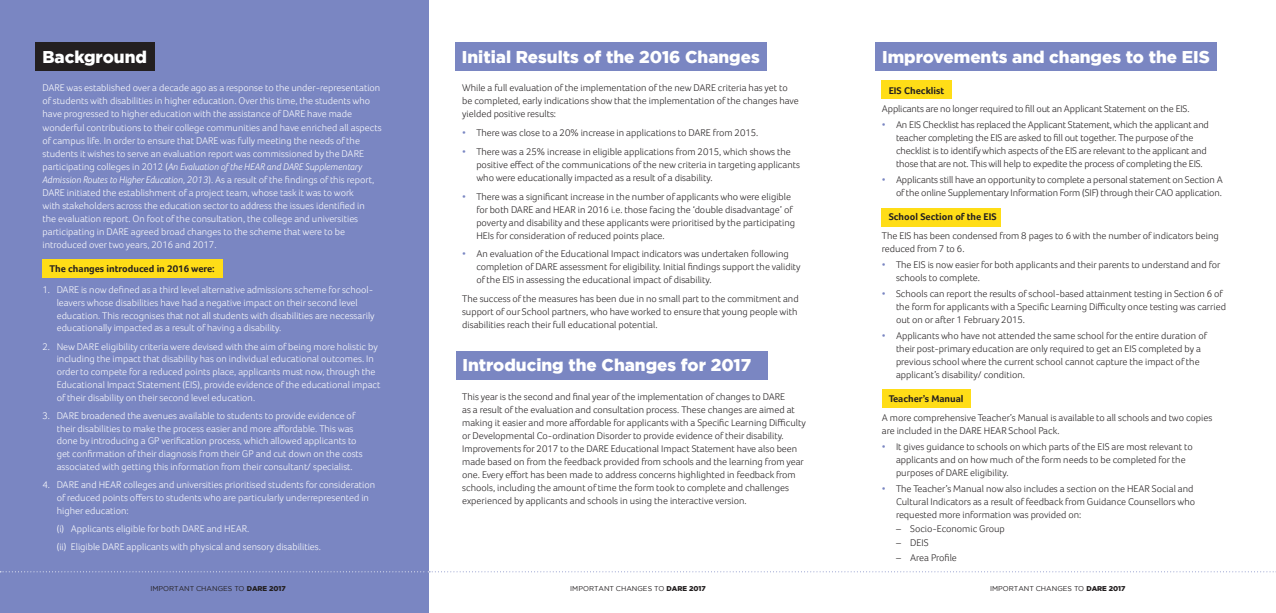
<style>
.page{position:relative;width:1276px;height:613px;background:#fff}
.page>*{position:absolute;margin:0;border:0;box-sizing:border-box;transform-origin:0 0}
.t1{font:900 17px "Gotham";color:#fff}
.t2{font:300 10px/13px "Foco";color:#231f20}
.t3{font:300 10px/12.7px "Foco";color:#fff}
.t4{font:700 10px "Foco";color:#231f20}
.t5{font:7px "Gotham";color:#231f20}
.s1{font-style:italic}
.s2{color:#7a86c2}
.s3{font-weight:900}
</style>
<div class="page">
<div style="left:0;top:0;width:428px;height:612px;background:#7a86c2"></div>
<div style="left:36px;top:43px;width:119px;height:28px;background:#231f20"></div>
<div style="left:455px;top:43px;width:312px;height:28px;background:#7a86c2"></div>
<div style="left:875px;top:43px;width:342px;height:28px;background:#7a86c2"></div>
<div style="left:456px;top:351px;width:311px;height:28px;background:#7a86c2"></div>
<div style="left:43px;top:259px;width:180px;height:19px;background:#ffdd17"></div>
<div style="left:882px;top:81px;width:70px;height:18px;background:#ffdd17"></div>
<div style="left:882px;top:208px;width:119px;height:18px;background:#ffdd17"></div>
<div style="left:882px;top:388px;width:88px;height:19px;background:#ffdd17"></div>
<svg style="left:0;top:571px;width:1276px;height:1px"></svg>
<h1 class="t1" style="left:42px;top:45px;width:106px">Background</h1>
<h1 class="t1" style="left:462px;top:45px;width:299px">Initial Results of the 2016 Changes</h1>
<h1 class="t1" style="left:882px;top:45px;width:329px">Improvements and changes to the EIS</h1>
<p class="t3" style="left:43px;top:81px;width:341px;line-height:13px">DARE was established over a decade ago as a response to the under-representation of students with disabilities in higher education. Over this time, the students who have progressed to higher education with the assistance of DARE have made wonderful contributions to their college communities and have enriched all aspects of campus life. In order to ensure that DARE was fully meeting the needs of the students it wishes to serve an evaluation report was commissioned by the DARE participating colleges in 2012 (<span class="s1">An Evaluation of the HEAR and DARE Supplementary Admission Routes to Higher Education, 2013</span>). As a result of the findings of this report, DARE initiated the establishment of a project team, whose task it was to work<br>with stakeholders across the education sector to address the issues identified in<br>the evaluation report. On foot of the consultation, the college and universities participating in DARE agreed broad changes to the scheme that were to be introduced over two years, 2016 and 2017.</p>
<p class="t4" style="left:49px;top:262px;width:167px">The changes introduced in 2016 were:</p>
<p class="t3" style="left:57px;top:283px;width:319px;text-indent:-14px">1. DARE is now defined as a third level alternative admissions scheme for school&shy;leavers whose disabilities have had a negative impact on their second level education. This recognises that not all students with disabilities are necessarily educationally impacted as a result of having a disability.</p>
<p class="t3" style="left:57px;top:340px;width:325px;text-indent:-14px">2. New DARE eligibility criteria were devised with the aim of being more holistic by including the impact that disability has on individual educational outcomes. In order to compete for a reduced points place, applicants must now, through the Educational Impact Statement (EIS), provide evidence of the educational impact of their disability on their second level education.</p>
<p class="t3" style="left:57px;top:409px;width:308px;text-indent:-14px">3. DARE broadened the avenues available to students to provide evidence of their disabilities to make the process easier and more affordable. This was done by introducing a GP verification process, which allowed applicants to get confirmation of their diagnosis from their GP and cut down on the costs associated with getting this information from their consultant/ specialist.</p>
<p class="t3" style="left:57px;top:478px;width:320px;text-indent:-14px">4. DARE and HEAR colleges and universities prioritised students for consideration of reduced points offers to students who are particularly underrepresented in higher education:</p>
<p class="t3" style="left:57px;top:519px;width:266px;line-height:18.4px">(i) Applicants eligible for both DARE and HEAR.<br>(ii) Eligible DARE applicants with physical and sensory disabilities.</p>
<p class="t2" style="left:462px;top:81px;width:338px">While a full evaluation of the implementation of the new DARE criteria has yet to be completed, early indications show that the implementation of the changes have yielded positive results:</p>
<p class="t2" style="left:462px;top:126px;width:298px"><span class="s2">•</span> There was close to a 20% increase in applications to DARE from 2015.</p>
<p class="t2" style="left:476px;top:145px;width:325px;text-indent:-14px"><span class="s2">•</span> There was a 25% increase in eligible applications from 2015, which shows the positive effect of the communications of the new criteria in targeting applicants who were educationally impacted as a result of a disability.</p>
<p class="t2" style="left:476px;top:189px;width:320px;text-indent:-14px"><span class="s2">•</span> There was a significant increase in the number of applicants who were eligible for both DARE and HEAR in 2016 i.e. those facing the ‘double disadvantage’ of poverty and disability and these applicants were prioritised by the participating HEIs for consideration of reduced points place.</p>
<p class="t2" style="left:476px;top:247px;width:326px;text-indent:-14px"><span class="s2">•</span> An evaluation of the Educational Impact indicators was undertaken following completion of DARE assessment for eligibility. Initial findings support the validity of the EIS in assessing the educational impact of disability.</p>
<p class="t2" style="left:462px;top:292px;width:338px;text-align:justify">The success of the measures has been due in no small part to the commitment and support of our School partners, who have worked to ensure that young people with disabilities reach their full educational potential.</p>
<h1 class="t1" style="left:462px;top:353px;width:290px">Introducing the Changes for 2017</h1>
<p class="t2" style="left:462px;top:390px;width:345px">This year is the second and final year of the implementation of changes to DARE<br>as a result of the evaluation and consultation process. These changes are aimed at making it easier and more affordable for applicants with a Specific Learning Difficulty or Developmental Co-ordination Disorder to provide evidence of their disability.<br>Improvements for 2017 to the DARE Educational Impact Statement have also been made based on from the feedback provided from schools and the learning from year one. Every effort has been made to address concerns highlighted in feedback from schools, including the amount of time the form took to complete and challenges experienced by applicants and schools in using the interactive version.</p>
<p class="t4" style="left:888px;top:84px;width:57px">EIS Checklist</p>
<p class="t2" style="left:882px;top:102px;width:309px">Applicants are no longer required to fill out an Applicant Statement on the EIS.</p>
<p class="t2" style="left:896px;top:118px;width:314px;text-indent:-14px"><span class="s2">•</span> An EIS Checklist has replaced the Applicant Statement, which the applicant and teacher completing the EIS are asked to fill out together. The purpose of the checklist is to identify which aspects of the EIS are relevant to the applicant and those that are not. This will help to expedite the process of completing the EIS.</p>
<p class="t2" style="left:882px;top:173px;width:342px;text-align:right"><span class="s2">•</span> Applicants still have an opportunity to complete a personal statement on Section A of the online Supplementary Information Form (SIF) through their CAO application.</p>
<p class="t4" style="left:888px;top:211px;width:109px">School Section of the EIS</p>
<p class="t2" style="left:882px;top:229px;width:338px">The EIS has been condensed from 8 pages to 6 with the number of indicators being reduced from 7 to 6.</p>
<p class="t2" style="left:896px;top:258px;width:326px;text-indent:-14px"><span class="s2">•</span> The EIS is now easier for both applicants and their parents to understand and for schools to complete.</p>
<p class="t2" style="left:896px;top:287px;width:331px;text-indent:-14px"><span class="s2">•</span> Schools can report the results of school-based attainment testing in Section 6 of the form for applicants with a Specific Learning Difficulty once testing was carried out on or after 1 February 2015.</p>
<p class="t2" style="left:896px;top:328px;width:312px;text-indent:-14px"><span class="s2">•</span> Applicants who have not attended the same school for the entire duration of their post-primary education are only required to get an EIS completed by a previous school where the current school cannot capture the impact of the applicant’s disability/ condition.</p>
<p class="t4" style="left:888px;top:392px;width:76px">Teacher’s Manual</p>
<p class="t2" style="left:882px;top:410px;width:332px">A more comprehensive Teacher’s Manual is available to all schools and two copies are included in the DARE HEAR School Pack.</p>
<p class="t2" style="left:896px;top:439px;width:298px;text-indent:-14px"><span class="s2">•</span> It gives guidance to schools on which parts of the EIS are most relevant to applicants and on how much of the form needs to be completed for the purposes of DARE eligibility.</p>
<p class="t2" style="left:896px;top:481px;width:301px;text-indent:-14px"><span class="s2">•</span> The Teacher’s Manual now also includes a section on the HEAR Social and<br>Cultural Indicators as a result of feedback from Guidance Counsellors who requested more information was provided on:</p>
<p class="t2" style="left:896px;top:521px;width:110px">– Socio-Economic Group</p>
<p class="t2" style="left:896px;top:536px;width:34px">– DEIS</p>
<p class="t2" style="left:896px;top:550px;width:62px">– Area Profile</p>
<p class="t5" style="left:150px;top:583px;width:137px">IMPORTANT CHANGES TO <span class="s3">DARE 2017</span></p>
<p class="t5" style="left:570px;top:583px;width:137px">IMPORTANT CHANGES TO <span class="s3">DARE 2017</span></p>
<p class="t5" style="left:990px;top:583px;width:137px">IMPORTANT CHANGES TO <span class="s3">DARE 2017</span></p>
</div>
